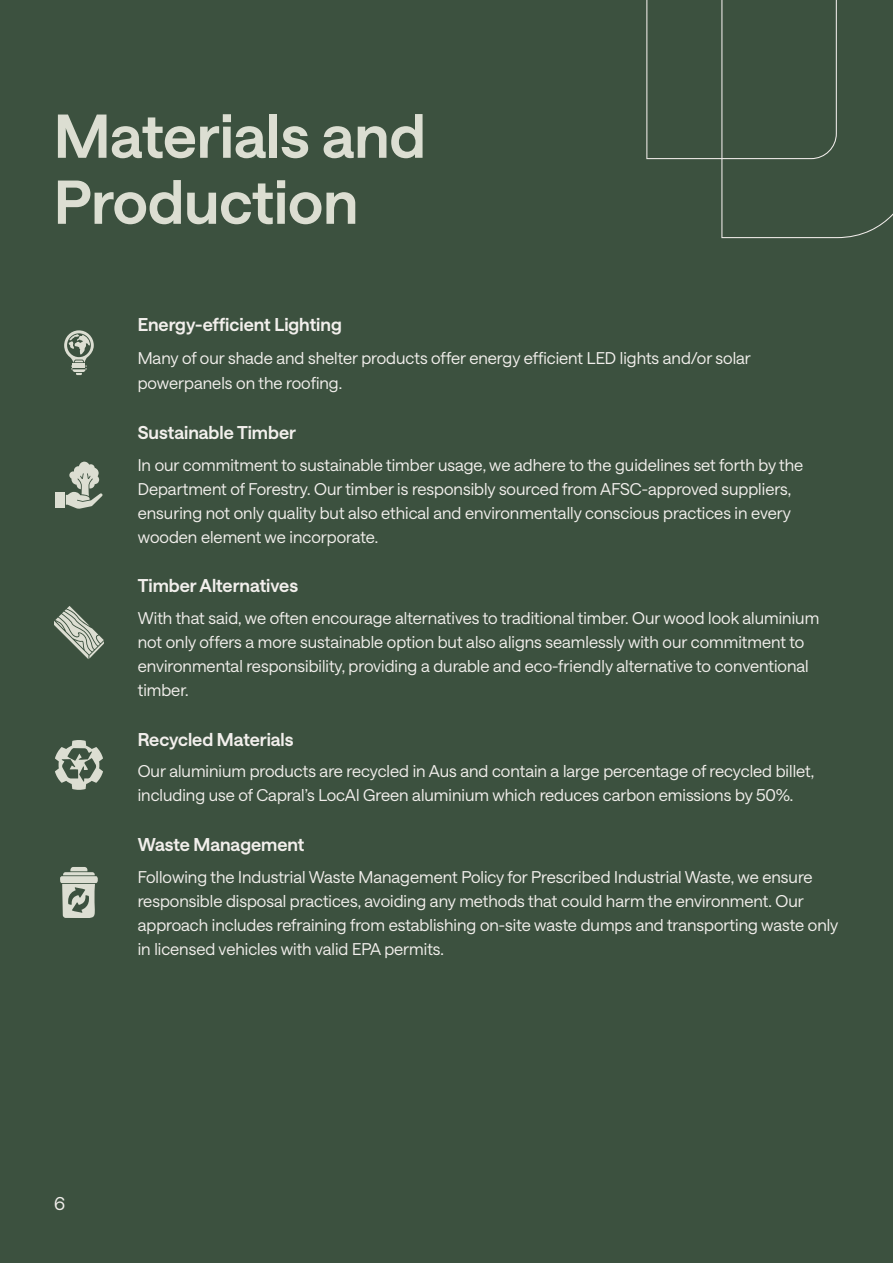
<style>
.page{position:relative;width:893px;height:1263px;background:#3c513f}
.page>*{position:absolute;margin:0;border:0;box-sizing:border-box;transform-origin:0 0}
.t1{font:600 60px/66px "Saans";color:#dcded2}
.t2{font:600 18px "Saans";color:#f2efec}
.t3{font:18px "Saans";color:#f2efec}
.t4{font:16.5px/24px "Saans";color:#f2efec}
</style>
<div class="page">
<svg style="left:64px;top:330px;width:30px;height:45px"></svg>
<svg style="left:54px;top:606px;width:50px;height:53px"></svg>
<svg style="left:66px;top:462px;width:37px;height:47px"></svg>
<div style="left:55px;top:492px;width:10px;height:15px;background:#dcded2"></div>
<svg style="left:55px;top:740px;width:48px;height:50px"></svg>
<svg style="left:60px;top:867px;width:38px;height:51px"></svg>
<svg style="left:646px;top:0;width:247px;height:238px"></svg>
<h1 class="t1" style="left:54px;top:98px;width:373px">Materials and<br>Production</h1>
<p class="t2" style="left:138px;top:311px;width:205px">Energy-efficient Lighting</p>
<p class="t4" style="left:138px;top:344px;width:615px;line-height:25.5px">Many of our shade and shelter products offer energy efficient LED lights and/or solar powerpanels on the roofing.</p>
<p class="t2" style="left:138px;top:419px;width:160px">Sustainable Timber</p>
<p class="t4" style="left:138px;top:451px;width:667px">In our commitment to sustainable timber usage, we adhere to the guidelines set forth by the Department of Forestry. Our timber is responsibly sourced from AFSC-approved suppliers, ensuring not only quality but also ethical and environmentally conscious practices in every wooden element we incorporate.</p>
<p class="t2" style="left:138px;top:573px;width:162px">Timber Alternatives</p>
<p class="t4" style="left:138px;top:605px;width:683px">With that said, we often encourage alternatives to traditional timber. Our wood look aluminium not only offers a more sustainable option but also aligns seamlessly with our commitment to environmental responsibility, providing a durable and eco-friendly alternative to conventional timber.</p>
<p class="t2" style="left:138px;top:726px;width:157px">Recycled Materials</p>
<p class="t4" style="left:138px;top:758px;width:678px">Our aluminium products are recycled in Aus and contain a large percentage of recycled billet, including use of Capral’s LocAl Green aluminium which reduces carbon emissions by 50%.</p>
<p class="t2" style="left:138px;top:831px;width:168px">Waste Management</p>
<p class="t4" style="left:138px;top:863px;width:702px">Following the Industrial Waste Management Policy for Prescribed Industrial Waste, we ensure responsible disposal practices, avoiding any methods that could harm the environment. Our approach includes refraining from establishing on-site waste dumps and transporting waste only in licensed vehicles with valid EPA permits.</p>
<p class="t3" style="left:54px;top:1190px;width:13px">6</p>
</div>
